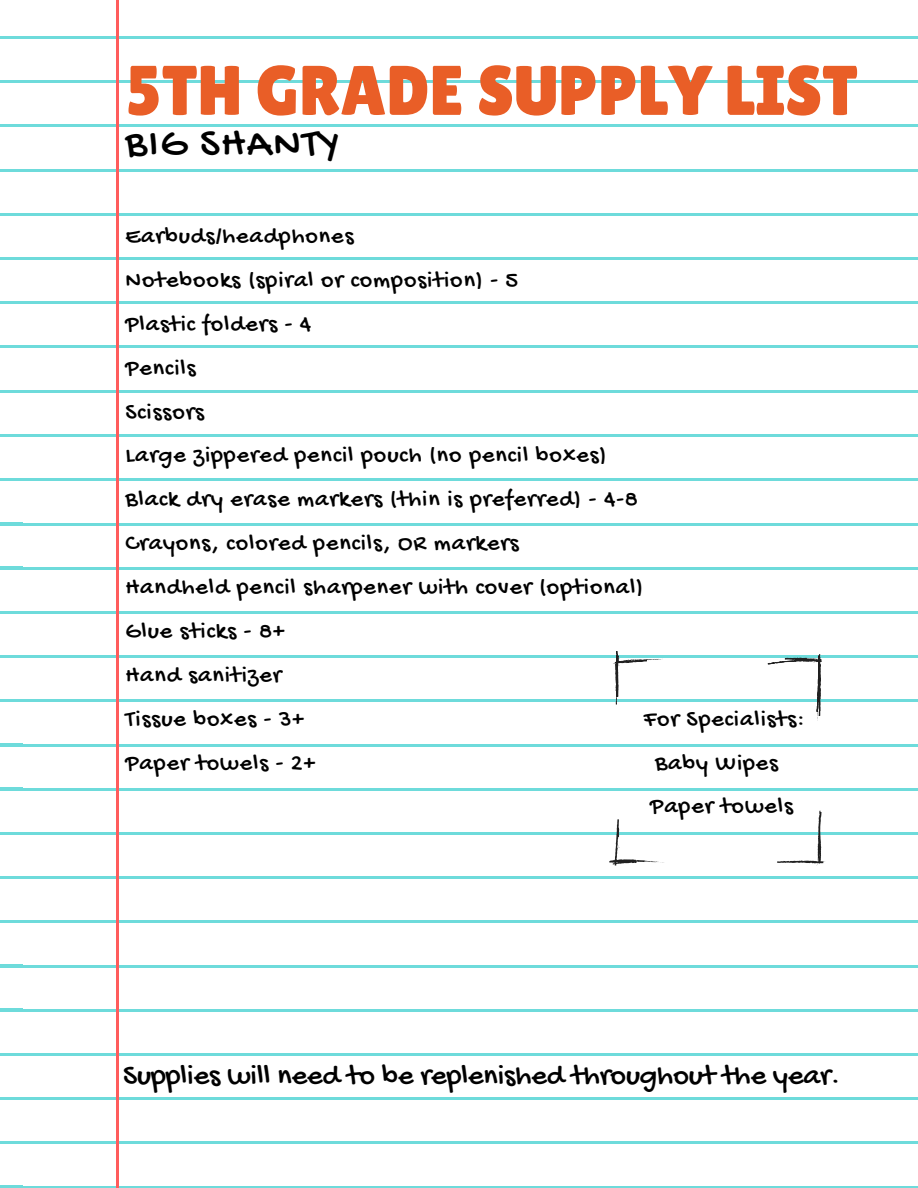
<style>
.page{position:relative;width:918px;height:1188px;background:#fff}
.page>*{position:absolute;margin:0;border:0;box-sizing:border-box;transform-origin:0 0}
.t1{font:70.05px "Lilita One";color:#e95e27}
.t2{font:42px "Gochi Hand";letter-spacing:.04em;color:#000}
.t3{font:30px "Gochi Hand";color:#000}
.t4{font:24px "Gochi Hand";letter-spacing:.04em;color:#000}
</style>
<div class="page">
<hr style="left:0;top:36px;width:918px;height:3px;background:#6edbdb">
<hr style="left:0;top:80px;width:918px;height:3px;background:#6edbdb">
<hr style="left:0;top:125px;width:918px;height:2px;background:#6edbdb">
<hr style="left:0;top:169px;width:918px;height:3px;background:#6edbdb">
<hr style="left:0;top:213px;width:918px;height:3px;background:#6edbdb">
<hr style="left:0;top:257px;width:918px;height:3px;background:#6edbdb">
<hr style="left:0;top:301px;width:918px;height:3px;background:#6edbdb">
<hr style="left:0;top:346px;width:918px;height:2px;background:#6edbdb">
<hr style="left:0;top:390px;width:918px;height:3px;background:#6edbdb">
<hr style="left:0;top:434px;width:918px;height:3px;background:#6edbdb">
<hr style="left:0;top:478px;width:918px;height:3px;background:#6edbdb">
<hr style="left:0;top:523px;width:918px;height:2px;background:#6edbdb">
<hr style="left:0;top:567px;width:918px;height:2px;background:#6edbdb">
<hr style="left:0;top:611px;width:918px;height:3px;background:#6edbdb">
<hr style="left:0;top:655px;width:918px;height:3px;background:#6edbdb">
<hr style="left:0;top:699px;width:918px;height:3px;background:#6edbdb">
<hr style="left:0;top:744px;width:918px;height:2px;background:#6edbdb">
<hr style="left:0;top:788px;width:918px;height:2px;background:#6edbdb">
<hr style="left:0;top:832px;width:918px;height:3px;background:#6edbdb">
<hr style="left:0;top:876px;width:918px;height:3px;background:#6edbdb">
<hr style="left:0;top:920px;width:918px;height:3px;background:#6edbdb">
<hr style="left:0;top:965px;width:918px;height:2px;background:#6edbdb">
<hr style="left:0;top:1009px;width:918px;height:2px;background:#6edbdb">
<hr style="left:0;top:1053px;width:918px;height:3px;background:#6edbdb">
<hr style="left:0;top:1097px;width:918px;height:3px;background:#6edbdb">
<hr style="left:0;top:1142px;width:918px;height:2px;background:#6edbdb">
<hr style="left:0;top:1186px;width:918px;height:2px;background:#6edbdb">
<hr style="left:116px;top:0;width:3px;height:1188px;background:#ff5c5c">
<hr style="left:0;top:124px;width:22px;height:3px;background:#6edbdb">
<hr style="left:0;top:345px;width:22px;height:3px;background:#6edbdb">
<hr style="left:0;top:566px;width:22px;height:3px;background:#6edbdb">
<hr style="left:0;top:1141px;width:22px;height:3px;background:#6edbdb">
<svg style="left:609px;top:651px;width:217px;height:215px"></svg>
<p class="t1" style="left:125px;top:50px;width:734px">5TH GRADE SUPPLY LIST</p>
<p class="t2" style="left:125px;top:122px;width:216px">BIG SHANTY</p>
<p class="t4" style="left:125px;top:224px;width:230px">Earbuds/headphones</p>
<p class="t4" style="left:125px;top:267px;width:394px">Notebooks (spiral or composition) - 5</p>
<h1 class="t4" style="left:125px;top:311px;width:187px">Plastic folders - 4</h1>
<h2 class="t4" style="left:125px;top:355px;width:72px">Pencils</h2>
<p class="t4" style="left:125px;top:399px;width:80px">Scissors</p>
<p class="t4" style="left:125px;top:443px;width:483px">Large zippered pencil pouch (no pencil boxes)</p>
<p class="t4" style="left:125px;top:487px;width:514px">Black dry erase markers (thin is preferred) - 4-8</p>
<p class="t4" style="left:125px;top:531px;width:395px">Crayons, colored pencils, OR markers</p>
<p class="t4" style="left:125px;top:575px;width:519px">Handheld pencil sharpener with cover (optional)</p>
<p class="t4" style="left:125px;top:618px;width:161px">Glue sticks - 8+</p>
<p class="t4" style="left:125px;top:662px;width:157px">Hand sanitizer</p>
<p class="t4" style="left:125px;top:706px;width:180px">Tissue boxes - 3+</p>
<p class="t4" style="left:644px;top:706px;width:162px">For Specialists:</p>
<p class="t4" style="left:125px;top:750px;width:191px">Paper towels - 2+</p>
<p class="t4" style="left:655px;top:750px;width:125px">Baby Wipes</p>
<p class="t4" style="left:650px;top:794px;width:144px">Paper towels</p>
<p class="t3" style="left:123px;top:1060px;width:719px">Supplies will need to be replenished throughout the year.</p>
</div>
